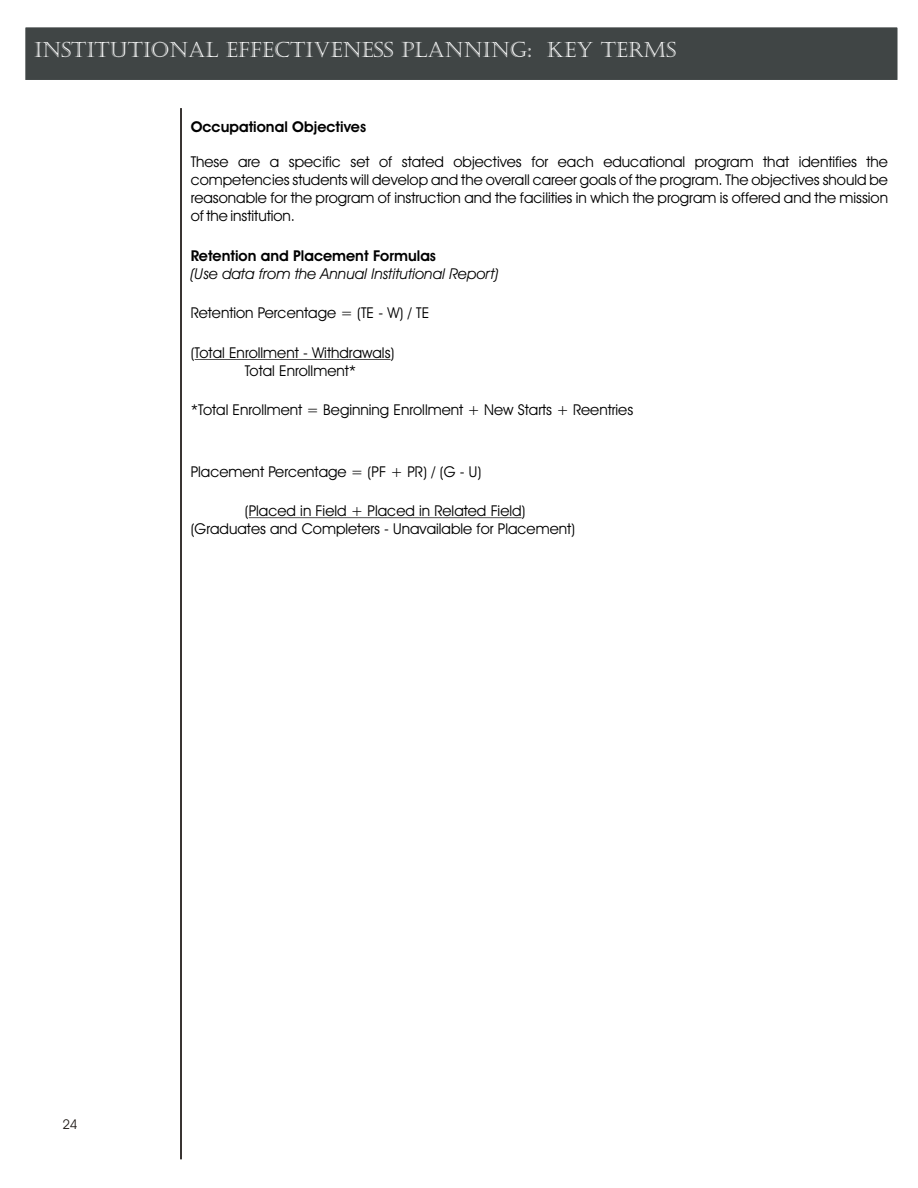
<style>
.page{position:relative;width:918px;height:1188px;background:#fff}
.page>*{position:absolute;margin:0;border:0;box-sizing:border-box;transform-origin:0 0}
.t1{font:21px "Castellar";color:#fff}
.t2{font:15px/18px "Avant Garde Bk BT";color:#000;text-align:justify}
.t3{font:700 15px "Avant Garde Bk BT";color:#000}
.t4{font:italic 15px "Avant Garde Bk BT";color:#000}
.t5{font:13.5px "Avant Garde Bk BT";color:#1f1a17}
</style>
<div class="page">
<hr style="left:195px;top:359px;width:196px;height:1px;background:#000">
<hr style="left:249px;top:517px;width:273px;height:1px;background:#000">
<div style="left:22px;top:24px;width:879px;height:59px;background:#404545;border:3px solid #fff"></div>
<hr style="left:180px;top:108px;width:2px;height:1052px;background:#3a3533">
<h1 class="t1" style="left:142px;top:27px;width:96px">HEADER</h1>
<h1 class="t1" style="left:34px;top:38px;width:644px">INSTITUTIONAL EFFECTIVENESS PLANNING: KEY TERMS</h1>
<p class="t3" style="left:191px;top:120px;width:177px">Occupational Objectives</p>
<p class="t2" style="left:191px;top:154px;width:699px">These are a specific set of stated objectives for each educational program that identifies the competencies students will develop and the overall career goals of the program. The objectives should be reasonable for the program of instruction and the facilities in which the program is offered and the mission of the institution.</p>
<p class="t3" style="left:191px;top:249px;width:247px">Retention and Placement Formulas</p>
<p class="t4" style="left:191px;top:267px;width:309px">(Use data from the Annual Institutional Report)</p>
<p class="t2" style="left:191px;top:305px;width:240px">Retention Percentage = (TE - W) / TE</p>
<p class="t2" style="left:245px;top:345px;width:151px;text-indent:-54px">(Total Enrollment - Withdrawals)<br>Total Enrollment*</p>
<p class="t2" style="left:191px;top:402px;width:444px">*Total Enrollment = Beginning Enrollment + New Starts + Reentries</p>
<p class="t2" style="left:191px;top:464px;width:292px">Placement Percentage = (PF + PR) / (G - U)</p>
<p class="t2" style="left:191px;top:503px;width:386px;text-align:center">(Placed in Field + Placed in Related Field)<br>(Graduates and Completers - Unavailable for Placement)</p>
<p class="t5" style="left:62px;top:1119px;width:17px">24</p>
</div>
